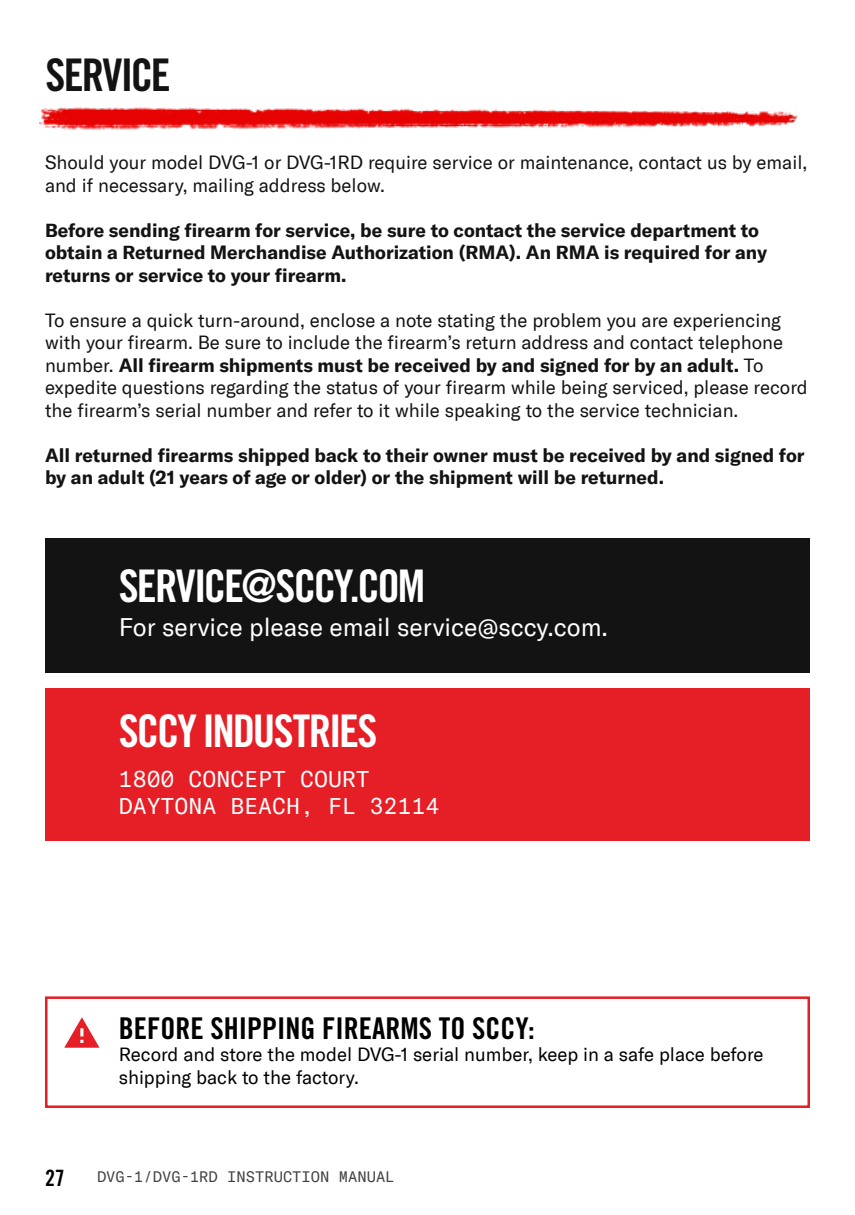
<style>
.page{position:relative;width:855px;height:1215px;background:#fff}
.page>*{position:absolute;margin:0;border:0;box-sizing:border-box;transform-origin:0 0}
.t1{font:45px "Trade Gothic LT Std Bd Cn 20";letter-spacing:-.05em;color:#fff}
.t2{font:45px "Trade Gothic LT Std Bd Cn 20";letter-spacing:-.04em;color:#131313}
.t3{font:30px "Trade Gothic LT Std Bd Cn 20";color:#000}
.t4{font:25px "GT America";color:#fff}
.t5{font:22.5px/27px "GT America Mono";color:#fff}
.t6{font:22.5px "Trade Gothic LT Std Bd Cn 20";color:#000}
.t7{font:18.75px/22.5px "GT America";color:#131313}
.t8{font:700 18.75px/22.5px "GT America";color:#131313}
.t9{font:18.75px/22.5px "GT America";color:#000}
.t10{font:15px "GT America Mono";color:#404040}
.s1{font-weight:700}
</style>
<div class="page">
<div style="left:45px;top:688px;width:765px;height:152px;background:#e61e26"></div>
<div style="left:45px;top:538px;width:765px;height:135px;background:#131313"></div>
<div style="left:45px;top:996px;width:765px;height:112px;border:2px solid #e61e26"></div>
<svg style="left:64px;top:1017px;width:36px;height:31px"></svg>
<img style="left:40px;top:107px;width:758px;height:22px">
<h1 class="t2" style="left:46px;top:48px;width:127px">SERVICE</h1>
<p class="t7" style="left:45px;top:151px;width:764px">Should your model DVG-1 or DVG-1RD require service or maintenance, contact us by email, and if necessary, mailing address below.</p>
<p class="t8" style="left:45px;top:218px;width:724px">Before sending firearm for service, be sure to contact the service department to obtain a Returned Merchandise Authorization (RMA). An RMA is required for any returns or service to your firearm.</p>
<p class="t7" style="left:45px;top:309px;width:764px">To ensure a quick turn-around, enclose a note stating the problem you are experiencing with your firearm. Be sure to include the firearm’s return address and contact telephone number. <span class="s1">All firearm shipments must be received by and signed for by an adult.</span> To expedite questions regarding the status of your firearm while being serviced, please record the firearm’s serial number and refer to it while speaking to the service technician.</p>
<p class="t8" style="left:45px;top:443px;width:761px">All returned firearms shipped back to their owner must be received by and signed for by an adult (21 years of age or older) or the shipment will be returned.</p>
<h1 class="t1" style="left:119px;top:559px;width:308px">SERVICE@SCCY.COM</h1>
<h3 class="t4" style="left:119px;top:613px;width:491px">For service please email service@sccy.com.</h3>
<h1 class="t1" style="left:119px;top:704px;width:260px">SCCY INDUSTRIES</h1>
<p class="t5" style="left:119px;top:766px;width:322px">1800 CONCEPT COURT<br>DAYTONA BEACH, FL 32114</p>
<h2 class="t3" style="left:119px;top:1010px;width:417px">BEFORE SHIPPING FIREARMS TO SCCY:</h2>
<p class="t9" style="left:119px;top:1044px;width:646px">Record and store the model DVG-1 serial number, keep in a safe place before shipping back to the factory.</p>
<p class="t6" style="left:45px;top:1165px;width:21px">27</p>
<p class="t10" style="left:97px;top:1168px;width:299px">DVG-1/DVG-1RD INSTRUCTION MANUAL</p>
</div>
